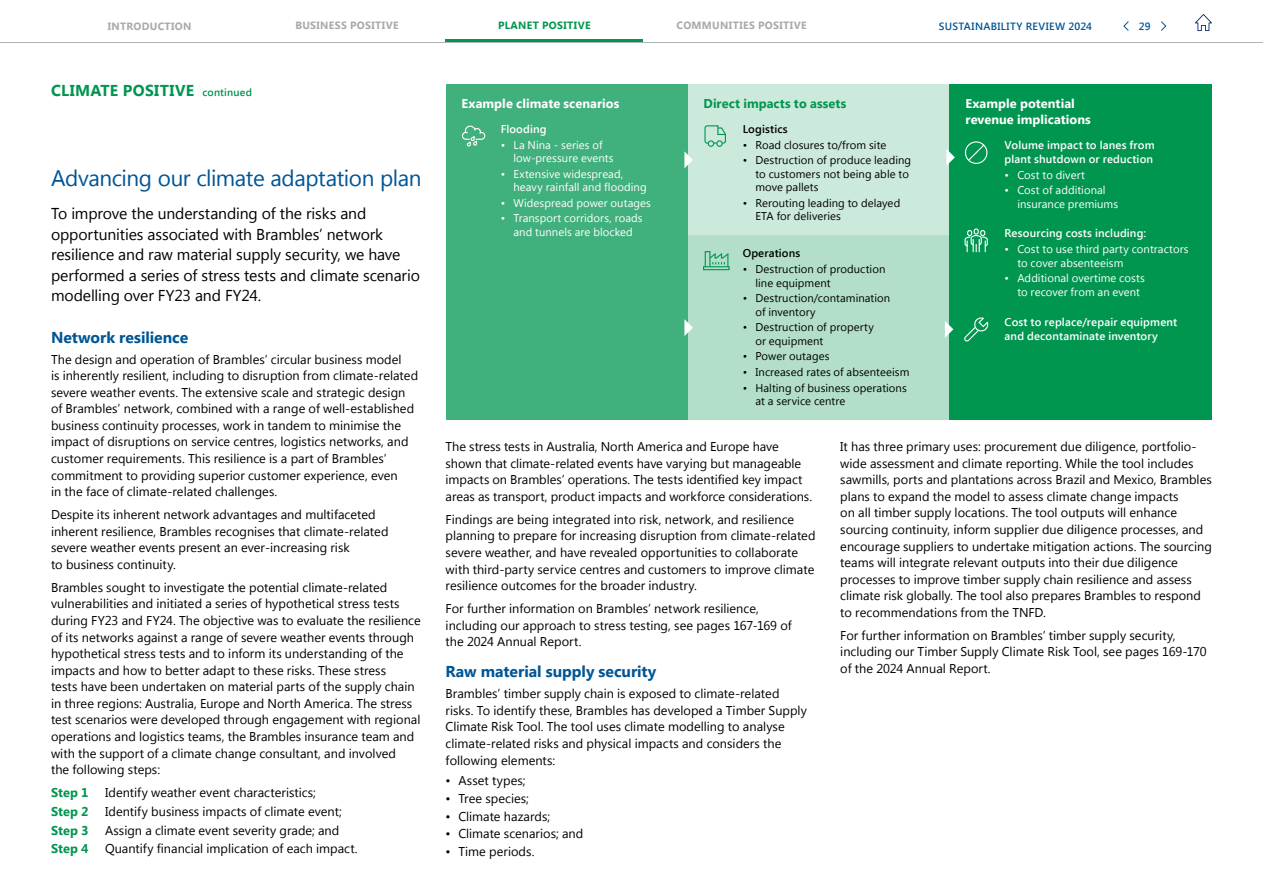
<style>
.page{position:relative;width:1263px;height:893px;background:#fff}
.page>*{position:absolute;margin:0;border:0;box-sizing:border-box;transform-origin:0 0}
.Heading{font:22.5px "Segoe UI";letter-spacing:-.02em;color:#005595}
.Introduction{font:15.75px/20.5px "Segoe UI";letter-spacing:-.01em;color:#000}
.Subheading_1{font:700 15.75px "Segoe UI";letter-spacing:-.005em;color:#005595}
.Section_Title{font:700 15.75px "Segoe UI";letter-spacing:.02em;color:#009650}
.Body_Text{font:12.75px/16.5px "Segoe UI";color:#000}
.t1{font:700 12.75px/16.5px "Segoe UI";letter-spacing:.005em;color:#fff}
.Body_Text-2{font:700 12.75px "Segoe UI";letter-spacing:.005em;color:#009650}
.t2{font:11.25px/13.5px "Segoe UI";letter-spacing:.005em;color:#000}
.t3{font:11.25px/13.5px "Segoe UI";letter-spacing:.005em;color:#fff}
.t4{font:600 11.25px/13.5px "Segoe UI";letter-spacing:.01em;color:#fff}
.t5{font:600 11.25px "Segoe UI";letter-spacing:.015em;color:#000}
.t6{font:700 10.5px "Segoe UI";letter-spacing:.035em;color:#a7a9ac}
.t7{font:600 10.5px "Segoe UI";letter-spacing:.03em;color:#005595}
.t8{font:700 10.5px "Segoe UI";letter-spacing:.035em;color:#009650}
.s1{font-weight:600;font-size:10.5px}
</style>
<div class="page">
<div style="left:688px;top:84px;width:261px;height:152px;background:#cceadc"></div>
<div style="left:446px;top:84px;width:242px;height:336px;background:#40b07c"></div>
<div style="left:688px;top:235px;width:261px;height:185px;background:#b3dfca"></div>
<div style="left:949px;top:84px;width:263px;height:336px;background:#009650"></div>
<svg style="left:462px;top:125px;width:24px;height:22px"></svg>
<div style="left:703px;top:266px;width:27px;height:4px;border:1px solid #009650"></div>
<div style="left:705px;top:251px;width:5px;height:16px;border:1px solid #009650"></div>
<svg style="left:708px;top:252px;width:21px;height:16px"></svg>
<svg style="left:704px;top:125px;width:22px;height:19px"></svg>
<div style="left:716px;top:140px;width:7px;height:7px;border:1px solid #009650;border-radius:50%"></div>
<div style="left:708px;top:140px;width:6px;height:7px;border:1px solid #009650;border-radius:50%"></div>
<div style="left:965px;top:141px;width:22px;height:23px;border:1px solid #fff;border-radius:50%"></div>
<svg style="left:967px;top:143px;width:18px;height:19px"></svg>
<svg style="left:964px;top:228px;width:24px;height:25px"></svg>
<svg style="left:964px;top:317px;width:24px;height:25px"></svg>
<svg style="left:684px;top:151px;width:9px;height:17px"></svg>
<svg style="left:684px;top:319px;width:9px;height:17px"></svg>
<svg style="left:946px;top:149px;width:9px;height:17px"></svg>
<svg style="left:945px;top:321px;width:8px;height:17px"></svg>
<hr style="left:446px;top:39px;width:197px;height:4px;background:#009650">
<hr style="left:0;top:42px;width:1263px;height:1px;background:#b1b4b6">
<svg style="left:1195px;top:14px;width:17px;height:17px"></svg>
<svg style="left:1123px;top:21px;width:6px;height:10px"></svg>
<svg style="left:1161px;top:21px;width:6px;height:10px"></svg>
<p class="t6" style="left:108px;top:19px;width:85px">INTRODUCTION</p>
<p class="t6" style="left:295px;top:18px;width:105px">BUSINESS POSITIVE</p>
<p class="t8" style="left:498px;top:18px;width:94px">PLANET POSITIVE</p>
<p class="t6" style="left:677px;top:18px;width:132px">COMMUNITIES POSITIVE</p>
<p class="t7" style="left:939px;top:19px;width:155px">SUSTAINABILITY REVIEW 2024</p>
<p class="t7" style="left:1139px;top:19px;width:13px">29</p>
<p class="Section_Title" style="left:51px;top:79px;width:202px">CLIMATE POSITIVE <span class="s1">continued</span></p>
<p class="Heading" style="left:51px;top:162px;width:372px">Advancing our climate adaptation plan</p>
<p class="Introduction" style="left:51px;top:203px;width:370px">To improve the understanding of the risks and opportunities associated with Brambles’ network resilience and raw material supply security, we have performed a series of stress tests and climate scenario modelling over FY23 and FY24.</p>
<p class="Subheading_1" style="left:51px;top:326px;width:139px">Network resilience</p>
<p class="Body_Text" style="left:51px;top:350px;width:369px">The design and operation of Brambles’ circular business model<br>is inherently resilient, including to disruption from climate-related severe weather events. The extensive scale and strategic design of Brambles’ network, combined with a range of well-established business continuity processes, work in tandem to minimise the impact of disruptions on service centres, logistics networks, and customer requirements. This resilience is a part of Brambles’ commitment to providing superior customer experience, even<br>in the face of climate-related challenges.</p>
<p class="Body_Text" style="left:51px;top:506px;width:339px">Despite its inherent network advantages and multifaceted inherent resilience, Brambles recognises that climate‑related severe weather events present an ever-increasing risk<br>to business continuity.</p>
<p class="Body_Text" style="left:51px;top:578px;width:371px">Brambles sought to investigate the potential climate-related vulnerabilities and initiated a series of hypothetical stress tests during FY23 and FY24. The objective was to evaluate the resilience of its networks against a range of severe weather events through hypothetical stress tests and to inform its understanding of the impacts and how to better adapt to these risks. These stress<br>tests have been undertaken on material parts of the supply chain in three regions: Australia, Europe and North America. The stress test scenarios were developed through engagement with regional operations and logistics teams, the Brambles insurance team and with the support of a climate change consultant, and involved<br>the following steps:</p>
<p class="Body_Text-2" style="left:51px;top:783px;width:39px">Step 1</p>
<p class="Body_Text" style="left:105px;top:784px;width:213px">Identify weather event characteristics;</p>
<p class="Body_Text-2" style="left:51px;top:802px;width:39px">Step 2</p>
<p class="Body_Text" style="left:105px;top:802px;width:238px">Identify business impacts of climate event;</p>
<p class="Body_Text-2" style="left:51px;top:821px;width:39px">Step 3</p>
<p class="Body_Text" style="left:105px;top:821px;width:236px">Assign a climate event severity grade; and</p>
<p class="Body_Text-2" style="left:51px;top:840px;width:39px">Step 4</p>
<p class="Body_Text" style="left:105px;top:840px;width:254px">Quantify financial implication of each impact.</p>
<p class="t1" style="left:462px;top:94px;width:159px">Example climate scenarios</p>
<p class="t4" style="left:501px;top:122px;width:47px">Flooding</p>
<p class="t3" style="left:513px;top:137px;width:102px;text-indent:-13px">• La Nina - series of low-pressure events</p>
<p class="t3" style="left:513px;top:166px;width:135px;text-indent:-13px">• Extensive widespread, heavy rainfall and flooding</p>
<p class="t3" style="left:501px;top:196px;width:152px">• Widespread power outages</p>
<p class="t3" style="left:501px;top:211px;width:144px;text-align:center">• Transport corridors, roads and tunnels are blocked</p>
<p class="Body_Text-2" style="left:703px;top:94px;width:144px">Direct impacts to assets</p>
<p class="t5" style="left:743px;top:121px;width:47px">Logistics</p>
<p class="t2" style="left:743px;top:137px;width:145px">• Road closures to/from site</p>
<p class="t2" style="left:755px;top:153px;width:157px;text-indent:-13px">• Destruction of produce leading to customers not being able to move pallets</p>
<p class="t2" style="left:755px;top:196px;width:146px;text-indent:-13px">• Rerouting leading to delayed<br>ETA for deliveries</p>
<p class="t5" style="left:743px;top:246px;width:59px">Operations</p>
<p class="t2" style="left:755px;top:262px;width:131px;text-indent:-13px">• Destruction of production line equipment</p>
<p class="t2" style="left:755px;top:291px;width:136px;text-indent:-13px">• Destruction/contamination of inventory</p>
<p class="t2" style="left:755px;top:320px;width:120px;text-indent:-13px">• Destruction of property or equipment</p>
<p class="t2" style="left:743px;top:349px;width:88px">• Power outages</p>
<p class="t2" style="left:743px;top:365px;width:168px">• Increased rates of absenteeism</p>
<p class="t2" style="left:755px;top:380px;width:153px;text-indent:-13px">• Halting of business operations at a service centre</p>
<p class="t1" style="left:965px;top:94px;width:127px">Example potential revenue implications</p>
<p class="t4" style="left:1004px;top:138px;width:152px">Volume impact to lanes from plant shutdown or reduction</p>
<p class="t3" style="left:1004px;top:167px;width:82px">• Cost to divert</p>
<p class="t3" style="left:1017px;top:183px;width:102px;text-indent:-13px">• Cost of additional insurance premiums</p>
<p class="t4" style="left:1004px;top:226px;width:143px">Resourcing costs including:</p>
<p class="t3" style="left:1017px;top:242px;width:173px;text-indent:-13px">• Cost to use third party contractors to cover absenteeism</p>
<p class="t3" style="left:1017px;top:271px;width:129px;text-indent:-13px">• Additional overtime costs to recover from an event</p>
<p class="t4" style="left:1004px;top:315px;width:174px">Cost to replace/repair equipment and decontaminate inventory</p>
<p class="Body_Text" style="left:446px;top:438px;width:368px">The stress tests in Australia, North America and Europe have shown that climate-related events have varying but manageable impacts on Brambles’ operations. The tests identified key impact areas as transport, product impacts and workforce considerations.</p>
<p class="Body_Text" style="left:446px;top:510px;width:371px">Findings are being integrated into risk, network, and resilience planning to prepare for increasing disruption from climate-related severe weather, and have revealed opportunities to collaborate with third-party service centres and customers to improve climate resilience outcomes for the broader industry.</p>
<p class="Body_Text" style="left:446px;top:600px;width:348px">For further information on Brambles’ network resilience, including our approach to stress testing, see pages 167-169 of the 2024 Annual Report.</p>
<p class="Subheading_1" style="left:446px;top:660px;width:212px">Raw material supply security</p>
<p class="Body_Text" style="left:446px;top:685px;width:363px">Brambles’ timber supply chain is exposed to climate-related risks. To identify these, Brambles has developed a Timber Supply Climate Risk Tool. The tool uses climate modelling to analyse climate-related risks and physical impacts and considers the following elements:</p>
<p class="Body_Text" style="left:446px;top:772px;width:81px">• Asset types;</p>
<p class="Body_Text" style="left:446px;top:790px;width:85px">• Tree species;</p>
<p class="Body_Text" style="left:446px;top:807px;width:106px">• Climate hazards;</p>
<p class="Body_Text" style="left:446px;top:825px;width:139px">• Climate scenarios; and</p>
<p class="Body_Text" style="left:446px;top:842px;width:90px">• Time periods.</p>
<p class="Body_Text" style="left:840px;top:438px;width:373px">It has three primary uses: procurement due diligence, portfolio&shy;wide assessment and climate reporting. While the tool includes sawmills, ports and plantations across Brazil and Mexico, Brambles plans to expand the model to assess climate change impacts<br>on all timber supply locations. The tool outputs will enhance sourcing continuity, inform supplier due diligence processes, and encourage suppliers to undertake mitigation actions. The sourcing teams will integrate relevant outputs into their due diligence processes to improve timber supply chain resilience and assess climate risk globally. The tool also prepares Brambles to respond to recommendations from the TNFD.</p>
<p class="Body_Text" style="left:840px;top:626px;width:368px">For further information on Brambles’ timber supply security, including our Timber Supply Climate Risk Tool, see pages 169-170 of the 2024 Annual Report.</p>
</div>
